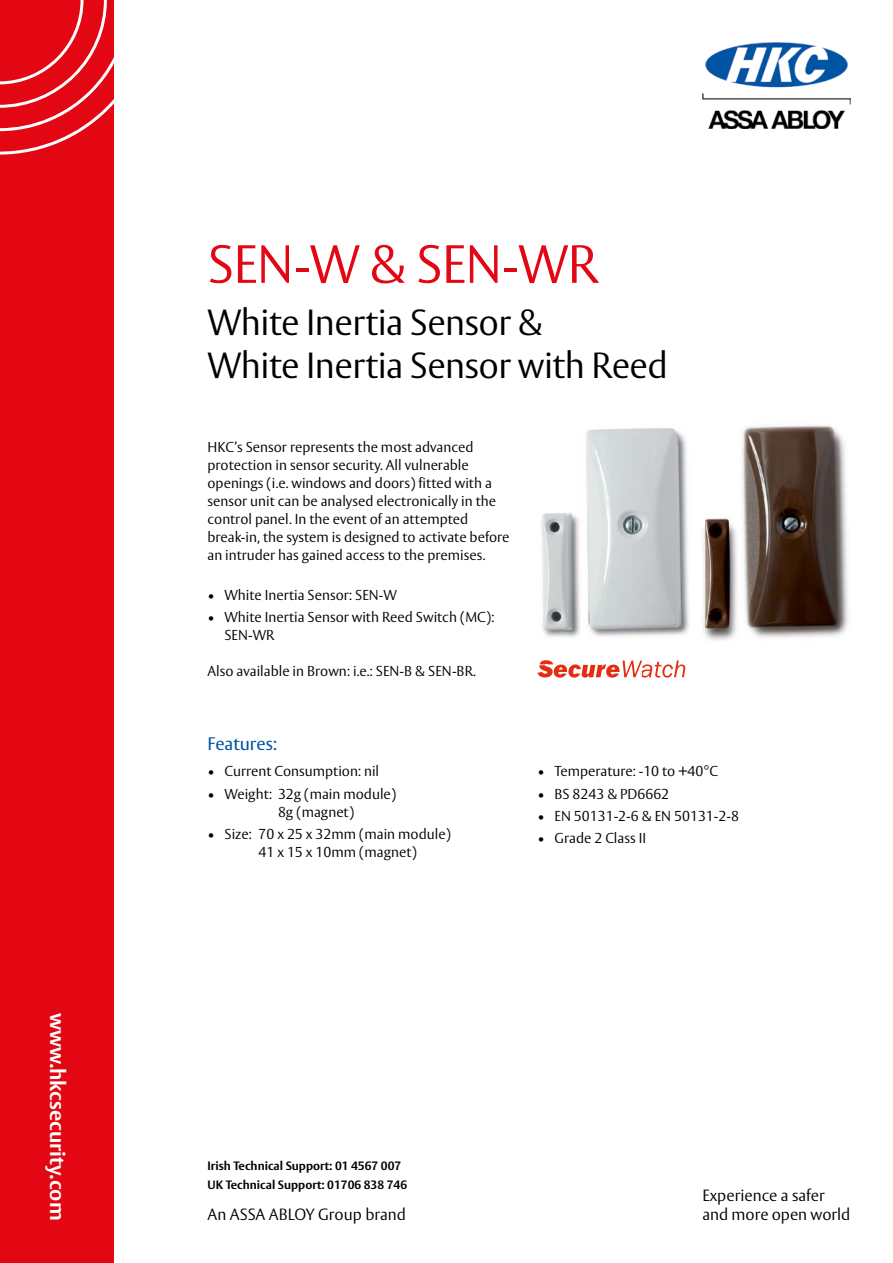
<style>
.page{position:relative;width:893px;height:1263px;background:#fff}
.page>*{position:absolute;margin:0;border:0;box-sizing:border-box;transform-origin:0 0}
.t1{font:300 53.1px "ASSA Vesta";letter-spacing:-.015em;color:#e30613}
.t2{font:300 36px/43.2px "ASSA Vesta";letter-spacing:-.015em;color:#000}
.t3{font:700 21px "ASSA Vesta";color:#fff}
.t4{font:18px "ASSA Vesta";color:#0155a3}
.t5{font:300 16.2px "ASSA Vesta";color:#000}
.t6{font:300 14.25px/18px "ASSA Vesta";color:#000}
.t7{font:700 12px/18.6px "ASSA Vesta";color:#000}
</style>
<div class="page">
<div style="left:0;top:0;width:114px;height:1263px;background:#e30613"></div>
<svg style="left:0;top:0;width:114px;height:155px"></svg>
<img style="left:702px;top:43px;width:148px;height:86px">
<img style="left:541px;top:425px;width:307px;height:216px">
<svg style="left:537px;top:660px;width:148px;height:18px"></svg>
<h3 class="t3" style="left:70px;top:1013px;width:209px;rotate:90deg">www.hkcsecurity.com</h3>
<h1 class="t1" style="left:207px;top:232px;width:392px">SEN-W &amp; SEN-WR</h1>
<h2 class="t2" style="left:207px;top:302px;width:462px">White Inertia Sensor &amp;<br>White Inertia Sensor with Reed</h2>
<p class="t6" style="left:207px;top:438px;width:303px">HKC’s Sensor represents the most advanced protection in sensor security. All vulnerable openings (i.e. windows and doors) fitted with a sensor unit can be analysed electronically in the control panel. In the event of an attempted break-in, the system is designed to activate before an intruder has gained access to the premises.</p>
<p class="t6" style="left:207px;top:587px;width:191px">• White Inertia Sensor: SEN-W</p>
<p class="t6" style="left:225px;top:609px;width:272px;text-indent:-17px">• White Inertia Sensor with Reed Switch (MC):<br>SEN-WR</p>
<p class="t6" style="left:207px;top:663px;width:270px">Also available in Brown: i.e.: SEN-B &amp; SEN-BR.</p>
<p class="t4" style="left:207px;top:732px;width:71px">Features:</p>
<p class="t6" style="left:207px;top:763px;width:173px">• Current Consumption: nil</p>
<p class="t6" style="left:278px;top:785px;width:120px;text-indent:-71px">• Weight: 32g (main module)<br>8g (magnet)</p>
<p class="t6" style="left:259px;top:826px;width:194px;text-indent:-51px">• Size: 70 x 25 x 32mm (main module)<br>41 x 15 x 10mm (magnet)</p>
<p class="t6" style="left:537px;top:763px;width:182px">• Temperature: -10 to +40°C</p>
<p class="t6" style="left:537px;top:785px;width:133px">• BS 8243 &amp; PD6662</p>
<p class="t6" style="left:537px;top:808px;width:203px">• EN 50131-2-6 &amp; EN 50131-2-8</p>
<p class="t6" style="left:537px;top:830px;width:110px">• Grade 2 Class II</p>
<p class="t7" style="left:207px;top:1157px;width:201px">Irish Technical Support: 01 4567 007<br>UK Technical Support: 01706 838 746</p>
<p class="t5" style="left:702px;top:1186px;width:124px">Experience a safer</p>
<p class="t5" style="left:208px;top:1205px;width:200px">An ASSA ABLOY Group brand</p>
<p class="t5" style="left:702px;top:1205px;width:149px">and more open world</p>
</div>
